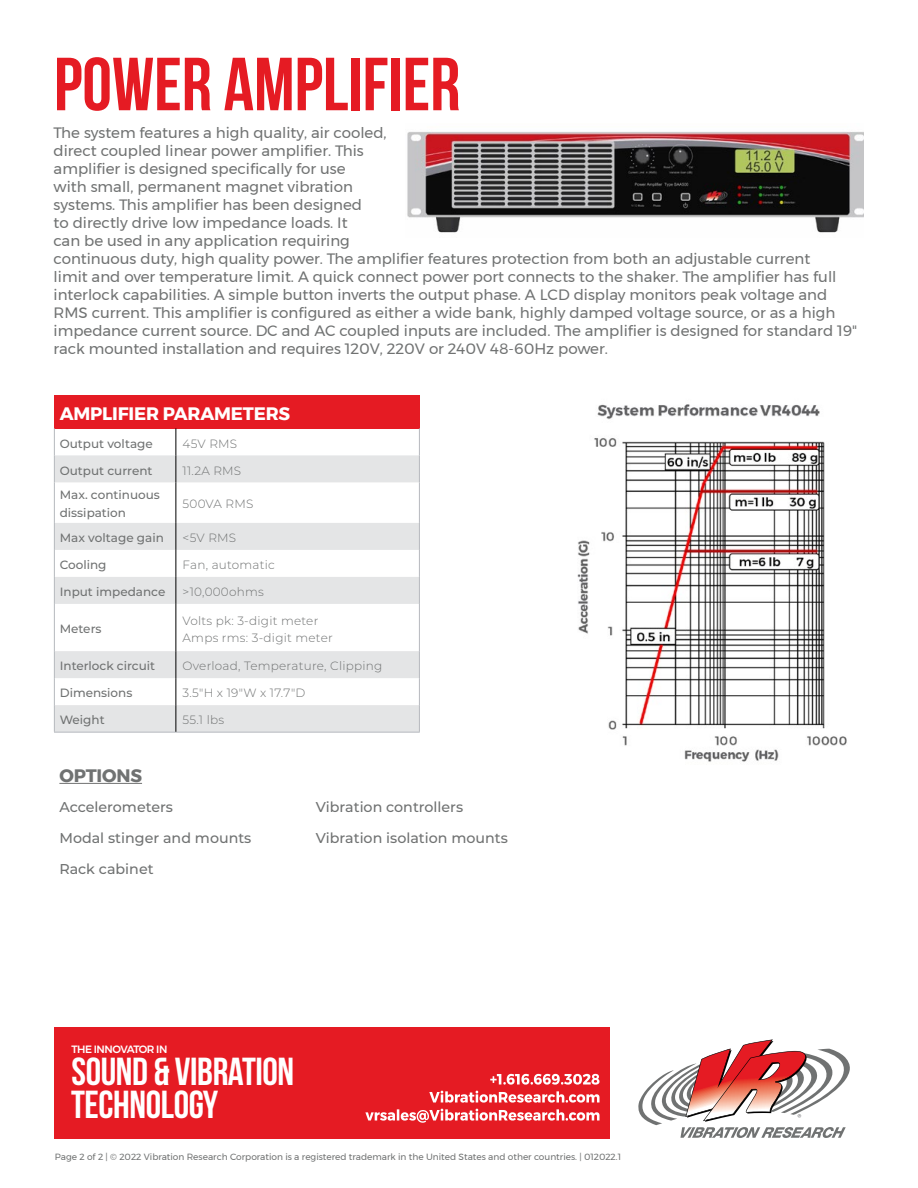
<style>
.page{position:relative;width:918px;height:1188px;background:#fff}
.page>*{position:absolute;margin:0;border:0;box-sizing:border-box;transform-origin:0 0}
.t1{font:75px "Bebas Neue";color:#e51b23}
.t2{font:39px/33px "Bebas Neue";letter-spacing:-.01em;color:#fff}
.t3{font:700 18px "Montserrat";letter-spacing:-.01em;color:#fff}
.t4{font:700 18px "Montserrat";letter-spacing:-.01em;color:#707272}
.t5{font:15px/18px "Montserrat";color:#707272}
.t6{font:500 14.25px/30.8px "Montserrat";color:#707272}
.t7{font:300 12px/17.2px "Montserrat";letter-spacing:.02em;color:#707272}
.t8{font:500 12px/18px "Montserrat";color:#707272}
.t9{font:500 10.65px "Montserrat";letter-spacing:-.045em;color:#fff}
.t10{font:9px "Montserrat";color:#707272}
</style>
<div class="page">
<div style="left:54px;top:395px;width:365px;height:33px;background:#e51b23"></div>
<svg style="left:55px;top:455px;width:364px;height:277px"></svg>
<svg style="left:54px;top:428px;width:1px;height:54px"></svg>
<svg style="left:419px;top:428px;width:1px;height:54px"></svg>
<hr style="left:54px;top:482px;width:1px;height:41px;background:#b6b9be">
<hr style="left:419px;top:482px;width:1px;height:41px;background:#b6b9be">
<svg style="left:54px;top:523px;width:1px;height:81px"></svg>
<svg style="left:419px;top:523px;width:1px;height:81px"></svg>
<hr style="left:54px;top:604px;width:1px;height:47px;background:#b6b9be">
<hr style="left:419px;top:604px;width:1px;height:47px;background:#b6b9be">
<svg style="left:54px;top:651px;width:1px;height:81px"></svg>
<svg style="left:419px;top:651px;width:1px;height:81px"></svg>
<hr style="left:54px;top:732px;width:122px;height:1px;background:#b6b9be">
<hr style="left:176px;top:732px;width:244px;height:1px;background:#b6b9be">
<svg style="left:176px;top:428px;width:1px;height:54px"></svg>
<hr style="left:176px;top:482px;width:1px;height:41px;background:#000">
<svg style="left:176px;top:523px;width:1px;height:81px"></svg>
<hr style="left:176px;top:604px;width:1px;height:47px;background:#000">
<svg style="left:176px;top:651px;width:1px;height:81px"></svg>
<div style="left:54px;top:1027px;width:556px;height:112px;background:#e51b23"></div>
<img style="left:407px;top:131px;width:457px;height:102px">
<svg style="left:638px;top:1039px;width:212px;height:99px"></svg>
<img style="left:577px;top:404px;width:270px;height:358px">
<hr style="left:59px;top:783px;width:83px;height:1px;background:#707272">
<svg style="left:490px;top:1074px;width:110px;height:11px"></svg>
<svg style="left:429px;top:1091px;width:171px;height:12px"></svg>
<svg style="left:365px;top:1109px;width:235px;height:14px"></svg>
<h1 class="t1" style="left:54px;top:43px;width:408px">POWER AMPLIFIER</h1>
<p class="t5" style="left:54px;top:124px;width:805px">The system features a high quality, air cooled,<br>direct coupled linear power amplifier. This<br>amplifier is designed specifically for use<br>with small, permanent magnet vibration<br>systems. This amplifier has been designed<br>to directly drive low impedance loads. It<br>can be used in any application requiring<br>continuous duty, high quality power. The amplifier features protection from both an adjustable current<br>limit and over temperature limit. A quick connect power port connects to the shaker. The amplifier has full interlock capabilities. A simple button inverts the output phase. A LCD display monitors peak voltage and RMS current. This amplifier is configured as either a wide bank, highly damped voltage source, or as a high impedance current source. DC and AC coupled inputs are included. The amplifier is designed for standard 19" rack mounted installation and requires 120V, 220V or 240V 48-60Hz power.</p>
<p class="t3" style="left:60px;top:399px;width:232px">AMPLIFIER PARAMETERS</p>
<p class="t8" style="left:60px;top:434px;width:95px">Output voltage</p>
<p class="t7" style="left:183px;top:435px;width:56px">45V RMS</p>
<p class="t8" style="left:60px;top:461px;width:94px">Output current</p>
<p class="t7" style="left:183px;top:461px;width:60px">11.2A RMS</p>
<p class="t8" style="left:60px;top:486px;width:102px">Max. continuous dissipation</p>
<p class="t7" style="left:183px;top:495px;width:72px">500VA RMS</p>
<p class="t8" style="left:60px;top:528px;width:106px">Max voltage gain</p>
<p class="t7" style="left:183px;top:529px;width:55px">&lt;5V RMS</p>
<p class="t8" style="left:60px;top:555px;width:48px">Cooling</p>
<p class="t7" style="left:183px;top:556px;width:94px">Fan, automatic</p>
<p class="t8" style="left:60px;top:582px;width:107px">Input impedance</p>
<p class="t7" style="left:183px;top:583px;width:83px">&gt;10,000ohms</p>
<p class="t8" style="left:60px;top:620px;width:43px">Meters</p>
<p class="t7" style="left:183px;top:611px;width:152px">Volts pk: 3-digit meter<br>Amps rms: 3-digit meter</p>
<p class="t8" style="left:60px;top:657px;width:97px">Interlock circuit</p>
<p class="t7" style="left:183px;top:657px;width:201px">Overload, Temperature, Clipping</p>
<p class="t8" style="left:60px;top:684px;width:74px">Dimensions</p>
<p class="t7" style="left:183px;top:684px;width:124px">3.5"H x 19"W x 17.7"D</p>
<p class="t8" style="left:60px;top:711px;width:46px">Weight</p>
<p class="t7" style="left:183px;top:711px;width:43px">55.1 lbs</p>
<p class="t4" style="left:59px;top:761px;width:84px">OPTIONS</p>
<p class="t6" style="left:59px;top:791px;width:194px">Accelerometers<br>Modal stinger and mounts<br>Rack cabinet</p>
<p class="t6" style="left:316px;top:791px;width:194px">Vibration controllers<br>Vibration isolation mounts</p>
<p class="t9" style="left:71px;top:1041px;width:97px">THE INNOVATOR IN</p>
<h2 class="t2" style="left:71px;top:1054px;width:225px">SOUND &amp; VIBRATION<br>TECHNOLOGY</h2>
<p class="t10" style="left:55px;top:1150px;width:568px">Page 2 of 2 | © 2022 Vibration Research Corporation is a registered trademark in the United States and other countries. | 012022.1</p>
</div>
